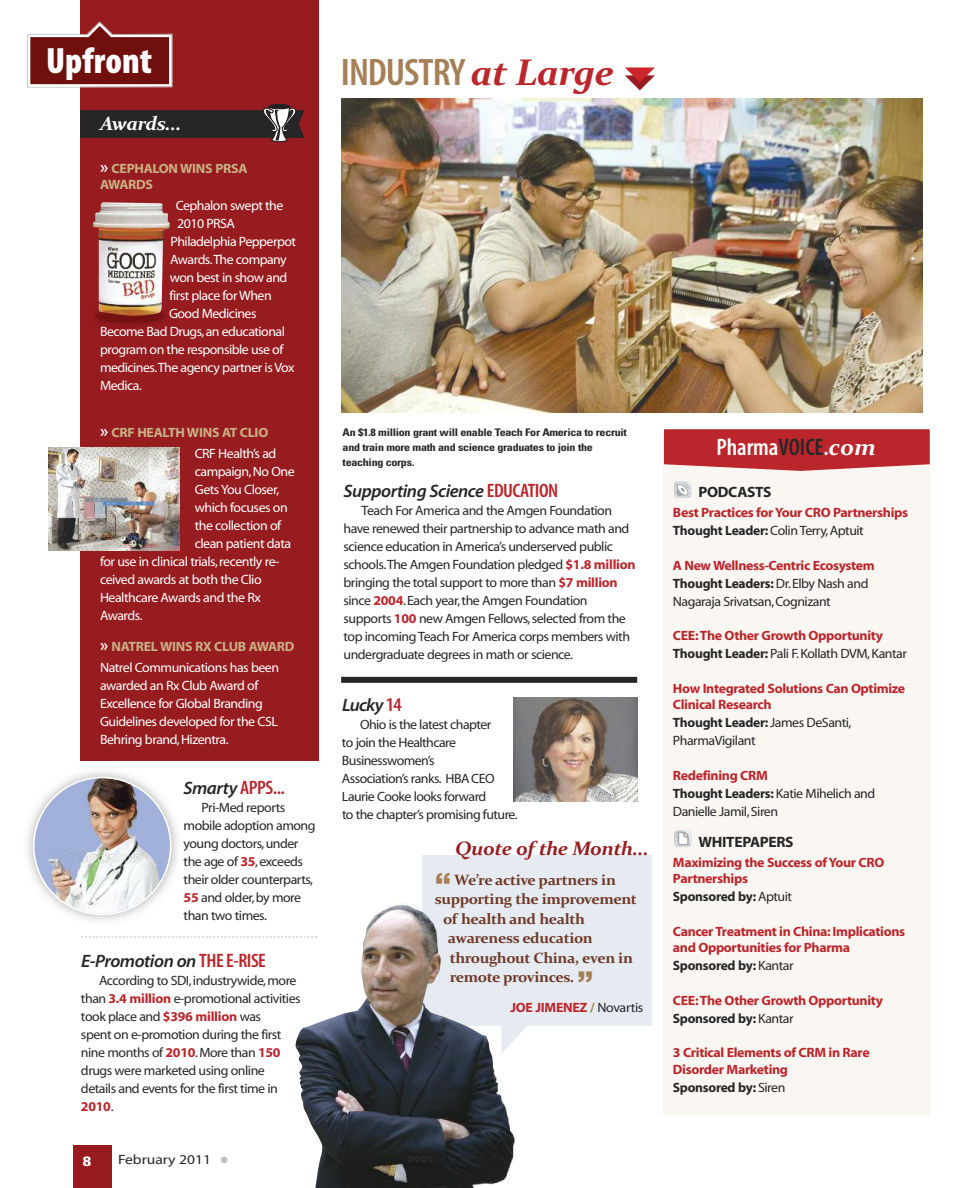
<style>
.page{position:relative;width:972px;height:1188px;background:#fff}
.page>*{position:absolute;margin:0;border:0;box-sizing:border-box;transform-origin:0 0}
.t1{font:38.55px "Myriad MM.565.wt.300.wd";letter-spacing:-.025em;color:#a57f55;scale:1.05 1}
.t2{font:36.75px "Myriad MM.830.wt.300.wd";color:#fff}
.t3{font:24px "Myriad MM.565.wt.300.wd";color:#fff}
.t4{font:italic 700 19.5px "Constantia";letter-spacing:-.025em;color:#961c20}
.t5{font:19.5px "Myriad MM.565.wt.300.wd";color:#bb262c;scale:1.05 1}
.t6{font:italic 700 19.5px "Constantia";letter-spacing:-.035em;color:#fff}
.t7{font:18px "Myriad MM It.565.wt.600.wd";letter-spacing:-.025em;color:#272627}
.t8{font:700 15px "Constantia";letter-spacing:-.025em;color:#6e3828}
.t9{font:15px "Myriad MM.700.wt.600.wd";letter-spacing:-.02em;color:#272627}
.t10{font:13.5px/18px "Myriad MM.400.wt.600.wd";letter-spacing:-.035em;color:#272627}
.t11{font:13.5px/18px "Myriad MM.400.wt.600.wd";letter-spacing:-.035em;color:#fff}
.t12{font:13.5px/16.5px "Myriad MM.700.wt.600.wd";letter-spacing:-.025em;color:#bb262c}
.t13{font:13.5px "Myriad MM.700.wt.600.wd";letter-spacing:-.02em;color:#272627}
.t14{font:13.5px/16.5px "Myriad MM.700.wt.600.wd";letter-spacing:-.02em;color:#cbaf84}
.t15{font:13.5px "Myriad MM.400.wt.600.wd";color:#272627;scale:1.15 1}
.t16{font:700 condensed 13.5px "Univers";color:#fff;scale:1.4 1}
.t17{font:700 condensed 10.5px/15px "Univers";letter-spacing:-.025em;color:#272627;scale:1.15 1}
.s1{font-family:"Myriad MM.565.wt.600.wd";font-size:18px;color:#fff}
.s2{font-family:"Myriad MM It.565.wt.600.wd";font-size:18px;color:#272627}
.s3{font-family:"Myriad MM.700.wt.600.wd";color:#bb262c}
.s4{font-family:"Myriad MM.565.wt.300.wd";font-size:19.5px;color:#bb262c}
.s5{font-family:"Myriad MM.400.wt.600.wd";color:#272627}
.s6{color:#bebebe}
.s7{font-family:"Constantia";font-weight:700;font-style:italic;font-size:37.2px;color:#bb262c}
.s8{font-family:"Helvetica";font-weight:900;font-size:30px;color:#a57f55}
.s9{color:#a57f55}
.s10{color:#272627}
.s11{font-family:"Constantia";font-weight:700;font-style:italic}
.s12{font-family:"Myriad MM.700.wt.600.wd"}
.s13{font-family:"Myriad MM.400.wt.600.wd"}
</style>
<div class="page">
<div style="left:73px;top:1145px;width:39px;height:43px;background:#961c20"></div>
<div style="left:422px;top:855px;width:230px;height:171px;background:#e5ebf0"></div>
<svg style="left:519px;top:1026px;width:8px;height:8px"></svg>
<div style="left:80px;top:0;width:238px;height:760px;background:#961c20"></div>
<img style="left:95px;top:316px;width:70px;height:7px">
<img style="left:295px;top:904px;width:224px;height:284px">
<svg style="left:625px;top:67px;width:30px;height:23px"></svg>
<svg style="left:80px;top:104px;width:225px;height:38px"></svg>
<img style="left:27px;top:771px;width:151px;height:150px">
<img style="left:33px;top:777px;width:138px;height:138px">
<svg style="left:27px;top:21px;width:146px;height:67px"></svg>
<div style="left:0;top:0;width:29px;height:34px;background:#fff"></div>
<img style="left:341px;top:98px;width:582px;height:314px">
<div style="left:341px;top:677px;width:296px;height:6px;background:#272627"></div>
<img style="left:49px;top:447px;width:131px;height:104px">
<img style="left:514px;top:697px;width:123px;height:105px">
<img style="left:93px;top:202px;width:77px;height:114px">
<svg style="left:81px;top:937px;width:236px;height:1px"></svg>
<div style="left:663px;top:436px;width:267px;height:680px;background:#faf7f3"></div>
<svg style="left:664px;top:429px;width:266px;height:42px;background:#c0383d"></svg>
<svg style="left:674px;top:830px;width:17px;height:17px"></svg>
<svg style="left:675px;top:830px;width:16px;height:17px"></svg>
<svg style="left:674px;top:481px;width:17px;height:17px"></svg>
<svg style="left:675px;top:481px;width:16px;height:17px"></svg>
<h2 class="t2" style="left:46px;top:48px;width:107px">Upfront</h2>
<h3 class="t6" style="left:100px;top:112px;width:83px">Awards...</h3>
<p class="t14" style="left:100px;top:161px;width:149px"><span class="s1">»</span> CEPHALON WINS PRSA<br>AWARDS</p>
<p class="t11" style="left:176px;top:198px;width:109px">Cephalon swept the</p>
<p class="t11" style="left:177px;top:216px;width:59px">2010 PRSA</p>
<p class="t11" style="left:171px;top:234px;width:127px">Philadelphia Pepperpot</p>
<p class="t11" style="left:170px;top:252px;width:118px">Awards.The company</p>
<p class="t11" style="left:170px;top:270px;width:119px">won best in show and</p>
<p class="t11" style="left:169px;top:288px;width:104px">first place for When</p>
<p class="t11" style="left:169px;top:306px;width:89px">Good Medicines</p>
<p class="t11" style="left:100px;top:324px;width:186px">Become Bad Drugs,an educational</p>
<p class="t11" style="left:100px;top:342px;width:185px">program on the responsible use of</p>
<p class="t11" style="left:100px;top:360px;width:196px">medicines.The agency partner is Vox</p>
<p class="t11" style="left:100px;top:378px;width:43px">Medica.</p>
<p class="t14" style="left:100px;top:425px;width:170px"><span class="s1">»</span> CRF HEALTH WINS AT CLIO</p>
<p class="t11" style="left:195px;top:445px;width:83px">CRF Health’s ad</p>
<p class="t11" style="left:195px;top:463px;width:102px">campaign,No One</p>
<p class="t11" style="left:195px;top:481px;width:86px">GetsYou Closer,</p>
<p class="t11" style="left:195px;top:499px;width:95px">which focuses on</p>
<p class="t11" style="left:195px;top:517px;width:88px">the collection of</p>
<p class="t11" style="left:195px;top:535px;width:98px">clean patient data</p>
<p class="t11" style="left:100px;top:553px;width:181px">for use in clinical trials,recently re-</p>
<p class="t11" style="left:100px;top:571px;width:163px">ceived awards at both the Clio</p>
<p class="t11" style="left:100px;top:589px;width:162px">Healthcare Awards and the Rx</p>
<p class="t11" style="left:100px;top:607px;width:44px">Awards.</p>
<p class="t14" style="left:100px;top:640px;width:196px"><span class="s1">»</span> NATREL WINS RX CLUB AWARD</p>
<p class="t11" style="left:100px;top:660px;width:181px">Natrel Communications has been awarded an Rx Club Award of<br>Excellence for Global Branding<br>Guidelines developed for the CSL<br>Behring brand,Hizentra.</p>
<h3 class="t5" style="left:184px;top:781px;width:98px"><span class="s2">Smarty</span> APPS...</h3>
<p class="t10" style="left:184px;top:800px;width:134px;text-indent:18px">Pri-Med reports mobile adoption among young doctors,under the age of <span class="s3">35</span>,exceeds their older counterparts,<br><span class="s3">55</span> and older,by more than two times.</p>
<h3 class="t7" style="left:81px;top:954px;width:187px">E-Promotion on <span class="s4">THEE-RISE</span></h3>
<p class="t10" style="left:81px;top:972px;width:221px;text-indent:18px">According to SDI,industrywide,more than <span class="s3">3.4 million</span> e-promotional activities took place and <span class="s3">$396 million</span> was<br>spent on e-promotion during the first nine months of <span class="s3">2010</span>.More than <span class="s3">150 </span>drugs were marketed using online details and events for the first time in</p>
<p class="t12" style="left:81px;top:1099px;width:34px">2010<span class="s5">.</span></p>
<p class="t16" style="left:83px;top:1156px;width:7px">8</p>
<p class="t15" style="left:118px;top:1154px;width:97px">February 2011 <span class="s6">●</span></p>
<h1 class="t1" style="left:341px;top:59px;width:262px">INDUSTRY<span class="s7">at Large</span></h1>
<p class="t17" style="left:343px;top:426px;width:249px">An $1.8 million grant will enable Teach For America to recruit and train more math and science graduates to join the teaching corps.</p>
<h3 class="t7" style="left:344px;top:484px;width:216px">Supporting Science <span class="s4">EDUCATION</span></h3>
<p class="t10" style="left:344px;top:502px;width:294px;text-indent:18px">Teach For America and the Amgen Foundation have renewed their partnership to advance math and science education in America’s underserved public schools.The Amgen Foundation pledged <span class="s3">$1.8 million </span>bringing the total support to more than <span class="s3">$7 million </span>since <span class="s3">2004</span>.Each year,the Amgen Foundation supports <span class="s3">100</span> new Amgen Fellows,selected from the top incoming Teach For America corps members with undergraduate degrees in math or science.</p>
<h3 class="t7" style="left:342px;top:698px;width:61px">Lucky <span class="s4">14</span></h3>
<p class="t10" style="left:342px;top:716px;width:177px;text-indent:18px">Ohio is the latest chapter<br>to join the Healthcare<br>Businesswomen’s<br>Association’s ranks. HBA CEO<br>Laurie Cooke looks forward<br>to the chapter’s promising future.</p>
<h3 class="t4" style="left:455px;top:837px;width:195px">Quote of the Month...</h3>
<p class="t8" style="left:435px;top:871px;width:182px"><span class="s8">“</span> We’re active partners in</p>
<p class="t8" style="left:435px;top:890px;width:204px">supporting the improvement</p>
<p class="t8" style="left:443px;top:910px;width:143px">of health and health</p>
<p class="t8" style="left:448px;top:929px;width:147px">awareness education</p>
<p class="t8" style="left:450px;top:949px;width:185px">throughout China, even in</p>
<p class="t8" style="left:450px;top:968px;width:145px">remote provinces. <span class="s8">”</span></p>
<p class="t12" style="left:510px;top:1001px;width:135px">JOE JIMENEZ <span class="s9">/</span> <span class="s5">Novartis</span></p>
<h3 class="t3" style="left:716px;top:438px;width:161px">Pharma<span class="s10">VOICE</span>.<span class="s11">com</span></h3>
<p class="t9" style="left:698px;top:487px;width:75px">PODCASTS</p>
<p class="t12" style="left:673px;top:506px;width:237px">Best Practices for Your CRO Partnerships</p>
<p class="t10" style="left:673px;top:523px;width:192px"><span class="s12">Thought Leader:</span> ColinTerry,Aptuit</p>
<p class="t12" style="left:673px;top:557px;width:203px;line-height:18px">A New Wellness-Centric Ecosystem<br><span class="s10">Thought Leaders:</span> <span class="s5">Dr.Elby Nash and</span></p>
<p class="t10" style="left:673px;top:593px;width:159px">Nagaraja Srivatsan,Cognizant</p>
<p class="t12" style="left:673px;top:629px;width:212px">CEE:The Other Growth Opportunity</p>
<p class="t10" style="left:673px;top:646px;width:236px"><span class="s12">Thought Leader:</span> Pali F.Kollath DVM,Kantar</p>
<p class="t12" style="left:673px;top:681px;width:234px">How Integrated Solutions Can Optimize<br>Clinical Research</p>
<p class="t13" style="left:673px;top:718px;width:180px">Thought Leader: <span class="s13">James DeSanti,</span></p>
<p class="t10" style="left:673px;top:733px;width:84px">PharmaVigilant</p>
<p class="t12" style="left:673px;top:768px;width:96px">Redefining CRM</p>
<p class="t10" style="left:673px;top:785px;width:204px"><span class="s12">Thought Leaders:</span> Katie Mihelich and<br>Danielle Jamil,Siren</p>
<p class="t9" style="left:698px;top:836px;width:97px">WHITEPAPERS</p>
<p class="t12" style="left:673px;top:855px;width:213px">Maximizing the Success of Your CRO<br>Partnerships</p>
<p class="t13" style="left:673px;top:892px;width:121px">Sponsored by: <span class="s13">Aptuit</span></p>
<p class="t12" style="left:673px;top:924px;width:234px">Cancer Treatment in China:Implications and Opportunities for Pharma</p>
<p class="t13" style="left:673px;top:961px;width:122px">Sponsored by: <span class="s13">Kantar</span></p>
<p class="t12" style="left:673px;top:992px;width:212px;line-height:18px">CEE:The Other Growth Opportunity<br><span class="s10">Sponsored by:</span> <span class="s5">Kantar</span></p>
<p class="t12" style="left:673px;top:1046px;width:198px">3 Critical Elements of CRM in Rare<br>Disorder Marketing</p>
<p class="t13" style="left:673px;top:1082px;width:114px">Sponsored by: <span class="s13">Siren</span></p>
</div>
